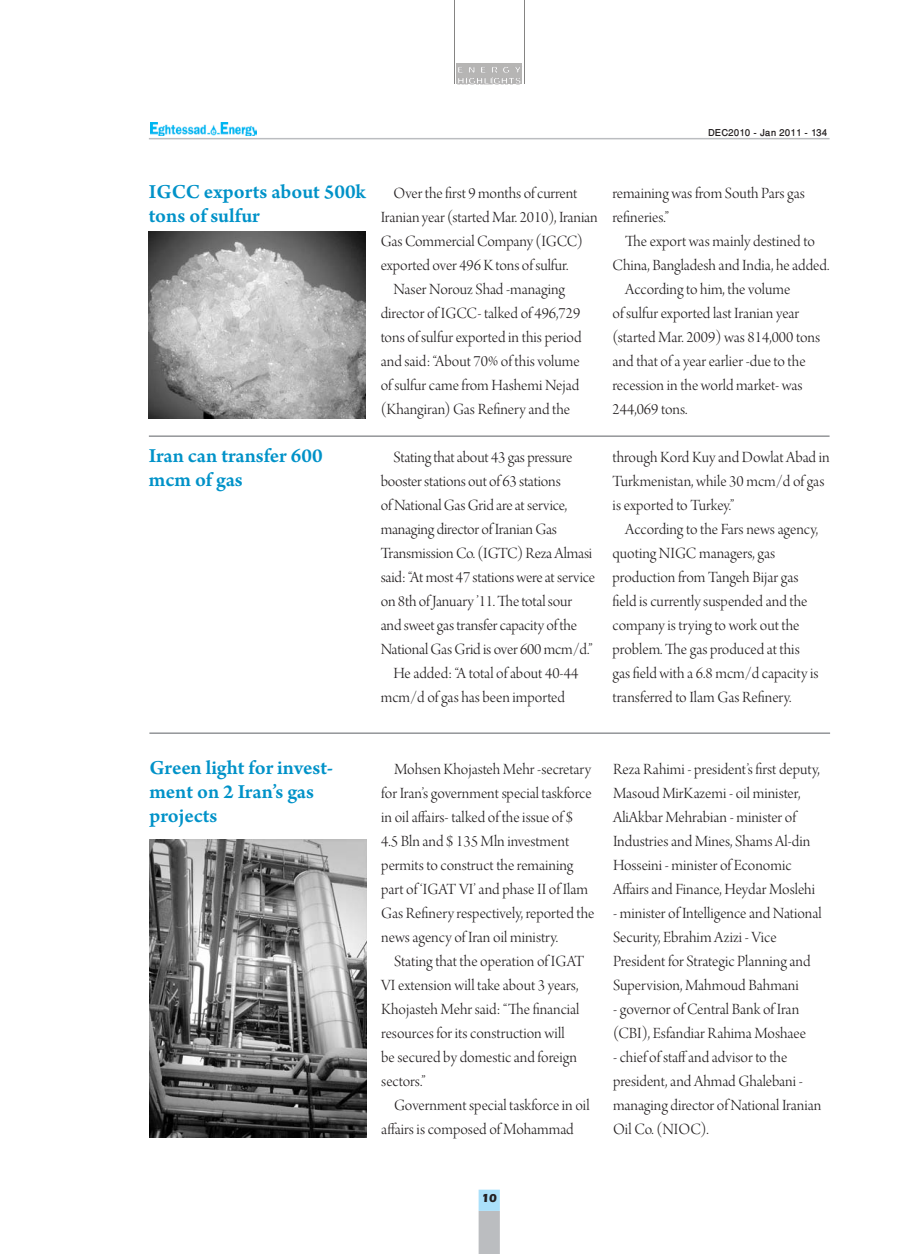
<style>
.page{position:relative;width:914px;height:1254px;background:#fff}
.page>*{position:absolute;margin:0;border:0;box-sizing:border-box;transform-origin:0 0}
.t1{font:21px/24px "Arno Pro Smbd Sm Text";color:#0092c8}
.t2{font:16.5px/24px "Arno Pro Light Display";color:#231f20}
.t3{font:500 13.5px "Win Soft Pro";color:#231f20}
.t4{font:700 12px "Eras ITC";color:#231f20}
</style>
<div class="page">
<hr style="left:149px;top:138px;width:680px;height:1px;background:#bbbdc0">
<div style="left:479px;top:1212px;width:20px;height:41px;background:#bbbdc0"></div>
<div style="left:478px;top:1211px;width:22px;height:43px;border:2px solid #bbbdc0"></div>
<div style="left:479px;top:1190px;width:20px;height:20px;background:#aae0fa"></div>
<div style="left:478px;top:1190px;width:22px;height:21px;border:2px solid #aae0fa"></div>
<img style="left:150px;top:123px;width:106px;height:13px">
<hr style="left:149px;top:435px;width:680px;height:2px;background:#939598">
<hr style="left:149px;top:732px;width:681px;height:2px;background:#939598">
<div style="left:456px;top:64px;width:66px;height:20px;background:#b6b5b4"></div>
<hr style="left:454px;top:0;width:1px;height:84px;background:#858483">
<hr style="left:524px;top:0;width:1px;height:84px;background:#858483">
<svg style="left:457px;top:67px;width:64px;height:18px"></svg>
<img style="left:149px;top:839px;width:217px;height:298px">
<img style="left:149px;top:231px;width:217px;height:187px">
<p class="t3" style="left:708px;top:126px;width:121px">DEC2010 - Jan 2011 - 134</p>
<p class="t1" style="left:149px;top:180px;width:218px">IGCC exports about 500k tons of sulfur</p>
<p class="t1" style="left:149px;top:444px;width:175px">Iran can transfer 600 mcm of gas</p>
<p class="t2" style="left:393px;top:182px;width:185px">Over the first 9 months of current</p>
<p class="t2" style="left:381px;top:206px;width:218px">Iranian year (started Mar. 2010), Iranian</p>
<p class="t2" style="left:381px;top:230px;width:203px">Gas Commercial Company (IGCC)</p>
<p class="t2" style="left:381px;top:254px;width:189px">exported over 496 K tons of sulfur.</p>
<p class="t2" style="left:393px;top:278px;width:173px">Naser Norouz Shad -managing</p>
<p class="t2" style="left:381px;top:302px;width:201px">director of IGCC- talked of 496,729</p>
<p class="t2" style="left:381px;top:326px;width:202px">tons of sulfur exported in this period</p>
<p class="t2" style="left:381px;top:350px;width:200px">and said: “About 70% of this volume</p>
<p class="t2" style="left:381px;top:374px;width:200px">of sulfur came from Hashemi Nejad</p>
<p class="t2" style="left:381px;top:398px;width:191px">(Khangiran) Gas Refinery and the</p>
<p class="t2" style="left:393px;top:446px;width:180px">Stating that about 43 gas pressure</p>
<p class="t2" style="left:381px;top:470px;width:181px">booster stations out of 63 stations</p>
<p class="t2" style="left:381px;top:494px;width:188px">of National Gas Grid are at service,</p>
<p class="t2" style="left:381px;top:518px;width:178px">managing director of Iranian Gas</p>
<p class="t2" style="left:381px;top:542px;width:213px">Transmission Co. (IGTC) Reza Almasi</p>
<p class="t2" style="left:381px;top:566px;width:216px">said: “At most 47 stations were at service</p>
<p class="t2" style="left:381px;top:590px;width:193px">on 8th of January ’11. The total sour</p>
<p class="t2" style="left:381px;top:614px;width:198px">and sweet gas transfer capacity of the</p>
<p class="t2" style="left:381px;top:638px;width:213px">National Gas Grid is over 600 mcm/d.”</p>
<p class="t2" style="left:393px;top:662px;width:186px">He added: “A total of about 40-44</p>
<p class="t2" style="left:381px;top:686px;width:186px">mcm/d of gas has been imported</p>
<p class="t2" style="left:612px;top:182px;width:194px">remaining was from South Pars gas refineries.”</p>
<p class="t2" style="left:625px;top:230px;width:191px">The export was mainly destined to</p>
<p class="t2" style="left:612px;top:254px;width:218px">China, Bangladesh and India, he added.</p>
<p class="t2" style="left:625px;top:278px;width:166px">According to him, the volume</p>
<p class="t2" style="left:612px;top:302px;width:188px">of sulfur exported last Iranian year</p>
<p class="t2" style="left:612px;top:326px;width:209px">(started Mar. 2009) was 814,000 tons</p>
<p class="t2" style="left:612px;top:350px;width:194px">and that of a year earlier -due to the</p>
<p class="t2" style="left:612px;top:374px;width:192px">recession in the world market- was</p>
<p class="t2" style="left:612px;top:398px;width:76px">244,069 tons.</p>
<p class="t2" style="left:612px;top:446px;width:218px">through Kord Kuy and Dowlat Abad in<br>Turkmenistan, while 30 mcm/d of gas is exported to Turkey.”</p>
<p class="t2" style="left:612px;top:518px;width:208px;text-indent:13px">According to the Fars news agency, quoting NIGC managers, gas production from Tangeh Bijar gas field is currently suspended and the company is trying to work out the problem. The gas produced at this gas field with a 6.8 mcm/d capacity is transferred to Ilam Gas Refinery.</p>
<p class="t1" style="left:149px;top:756px;width:185px">Green light for invest&shy;ment on 2 Iran’s gas projects</p>
<p class="t2" style="left:613px;top:758px;width:208px">Reza Rahimi - president’s first deputy, Masoud MirKazemi - oil minister, AliAkbar Mehrabian - minister of Industries and Mines, Shams Al-din Hosseini - minister of Economic Affairs and Finance, Heydar Moslehi</p>
<p class="t2" style="left:613px;top:902px;width:210px">- minister of Intelligence and National Security, Ebrahim Azizi - Vice President for Strategic Planning and Supervision, Mahmoud Bahmani</p>
<p class="t2" style="left:613px;top:998px;width:194px">- governor of Central Bank of Iran (CBI), Esfandiar Rahima Moshaee</p>
<p class="t2" style="left:613px;top:1046px;width:210px">- chief of staff and advisor to the president, and Ahmad Ghalebani - managing director of National Iranian<br>Oil Co. (NIOC).</p>
<p class="t2" style="left:381px;top:758px;width:215px;text-indent:13px">Mohsen Khojasteh Mehr -secretary for Iran’s government special taskforce in oil affairs- talked of the issue of $<br>4.5 Bln and $ 135 Mln investment permits to construct the remaining part of ‘IGAT VI’ and phase II of Ilam Gas Refinery respectively, reported the news agency of Iran oil ministry.</p>
<p class="t2" style="left:381px;top:950px;width:205px;text-indent:13px">Stating that the operation of IGAT<br>VI extension will take about 3 years,<br>Khojasteh Mehr said: “The financial resources for its construction will<br>be secured by domestic and foreign sectors.”</p>
<p class="t2" style="left:381px;top:1094px;width:210px;text-indent:13px">Government special taskforce in oil affairs is composed of Mohammad</p>
<p class="t4" style="left:481px;top:1191px;width:17px">10</p>
</div>
